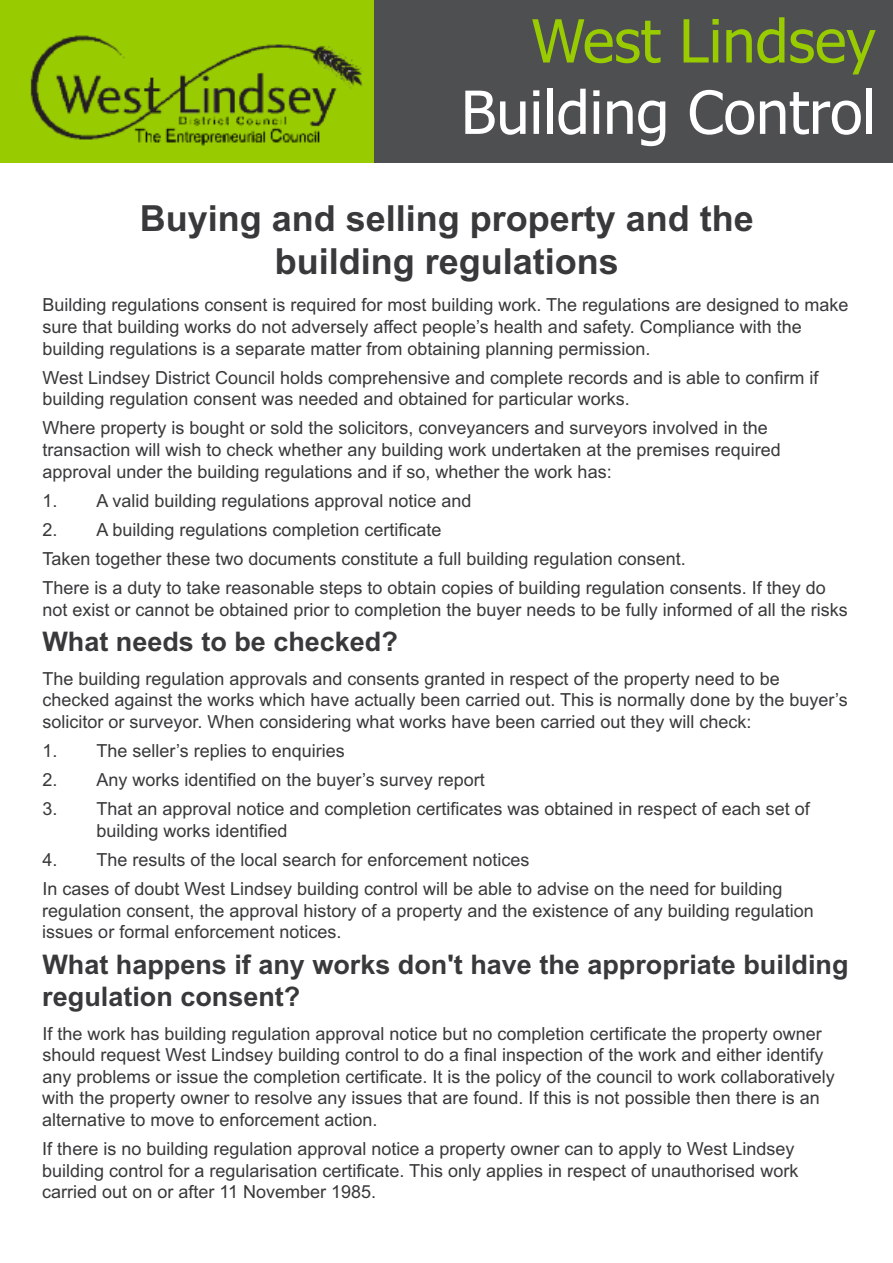
<style>
.page{position:relative;width:893px;height:1263px;background:#fff}
.page>*{position:absolute;margin:0;border:0;box-sizing:border-box;transform-origin:0 0}
.t1{font:59.55px "Tahoma";color:#fff}
.t2{font:59.55px "Tahoma";color:#9c0}
.t3{font:700 36px/43.2px "Arial";color:#39383a;text-align:center}
.t4{font:700 27px/32.4px "Arial";color:#39383a}
.t5{font:18px/21.6px "Arial";color:#39383a}
</style>
<div class="page">
<div style="left:0;top:0;width:893px;height:163px;background:#9c0"></div>
<div style="left:374px;top:0;width:519px;height:163px;background:#4e4f51"></div>
<img style="left:30px;top:35px;width:332px;height:111px">
<h1 class="t2" style="left:531px;top:7px;width:346px">West Lindsey</h1>
<h1 class="t1" style="left:461px;top:78px;width:417px">Building Control</h1>
<h2 class="t3" style="left:140px;top:197px;width:616px">Buying and selling property and the building regulations</h2>
<p class="t5" style="left:42px;top:294px;width:808px">Building regulations consent is required for most building work. The regulations are designed to make sure that building works do not adversely affect people’s health and safety. Compliance with the building regulations is a separate matter from obtaining planning permission.</p>
<p class="t5" style="left:42px;top:367px;width:777px">West Lindsey District Council holds comprehensive and complete records and is able to confirm if building regulation consent was needed and obtained for particular works.</p>
<p class="t5" style="left:42px;top:417px;width:740px">Where property is bought or sold the solicitors, conveyancers and surveyors involved in the transaction will wish to check whether any building work undertaken at the premises required approval under the building regulations and if so, whether the work has:</p>
<p class="t5" style="left:42px;top:490px;width:431px">1. A valid building regulations approval notice and</p>
<p class="t5" style="left:42px;top:515px;width:785px;line-height:29.1px">2. A building regulations completion certificate<br>Taken together these two documents constitute a full building regulation consent.<br>There is a duty to take reasonable steps to obtain copies of building regulation consents. If they do</p>
<p class="t5" style="left:42px;top:599px;width:807px">not exist or cannot be obtained prior to completion the buyer needs to be fully informed of all the risks</p>
<h3 class="t4" style="left:42px;top:626px;width:357px">What needs to be checked?</h3>
<p class="t5" style="left:42px;top:668px;width:807px">The building regulation approvals and consents granted in respect of the property need to be checked against the works which have actually been carried out. This is normally done by the buyer’s solicitor or surveyor. When considering what works have been carried out they will check:</p>
<p class="t5" style="left:42px;top:740px;width:304px">1. The seller’s replies to enquiries</p>
<p class="t5" style="left:42px;top:769px;width:444px">2. Any works identified on the buyer’s survey report</p>
<p class="t5" style="left:96px;top:798px;width:715px;text-indent:-54px">3. That an approval notice and completion certificates was obtained in respect of each set of building works identified</p>
<p class="t5" style="left:42px;top:845px;width:742px;line-height:29.1px">4. The results of the local search for enforcement notices<br>In cases of doubt West Lindsey building control will be able to advise on the need for building</p>
<p class="t5" style="left:42px;top:899px;width:773px">regulation consent, the approval history of a property and the existence of any building regulation issues or formal enforcement notices.</p>
<h3 class="t4" style="left:42px;top:948px;width:808px">What happens if any works don't have the appropriate building regulation consent?</h3>
<p class="t5" style="left:42px;top:1022px;width:794px">If the work has building regulation approval notice but no completion certificate the property owner should request West Lindsey building control to do a final inspection of the work and either identify any problems or issue the completion certificate. It is the policy of the council to work collaboratively with the property owner to resolve any issues that are found. If this is not possible then there is an alternative to move to enforcement action.</p>
<p class="t5" style="left:42px;top:1138px;width:757px">If there is no building regulation approval notice a property owner can to apply to West Lindsey building control for a regularisation certificate. This only applies in respect of unauthorised work carried out on or after 11 November 1985.</p>
</div>
